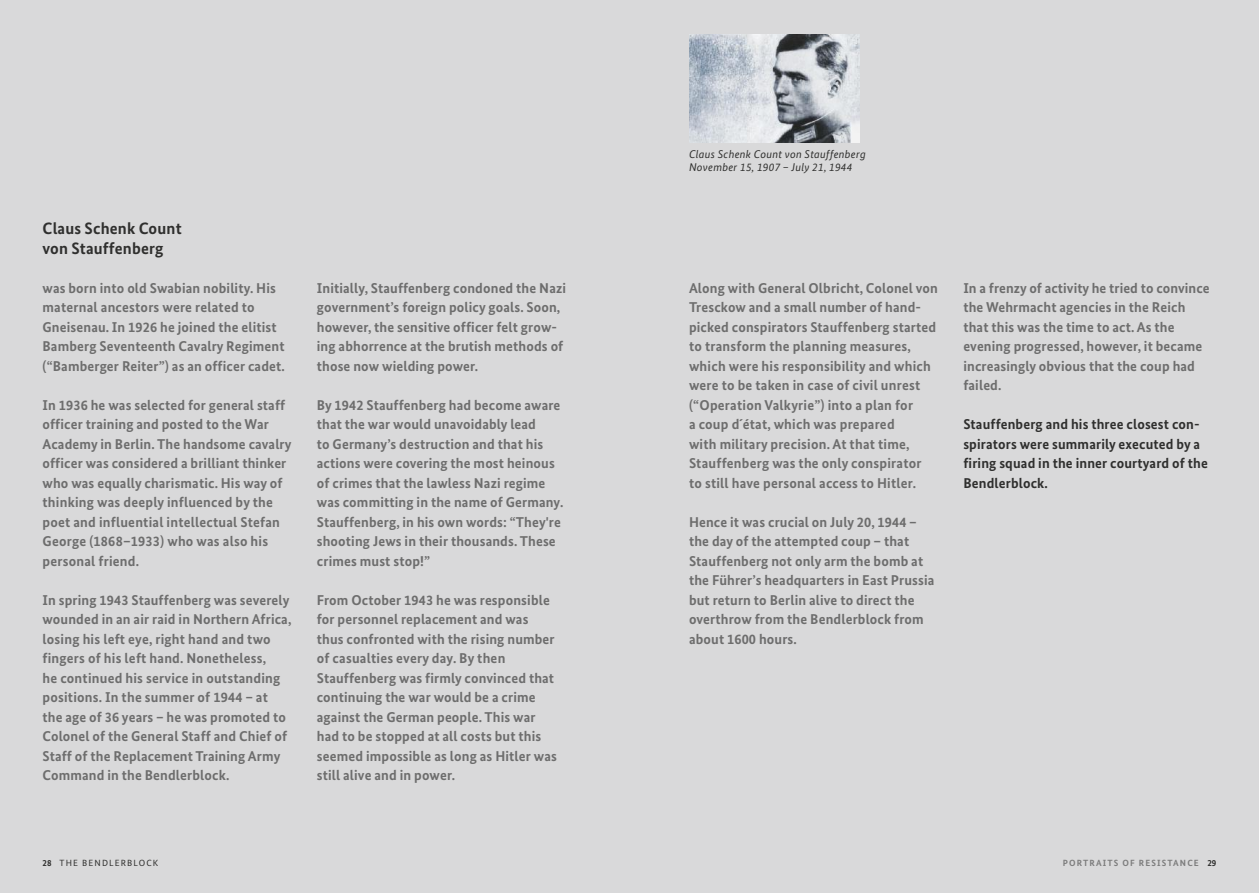
<style>
.page{position:relative;width:1259px;height:893px;background:#d9d9da}
.page>*{position:absolute;margin:0;border:0;box-sizing:border-box;transform-origin:0 0}
.t1{font:700 16.5px/19.5px "Bundes Sans";letter-spacing:.01em;color:#2f2f2e}
.t2{font:700 14.25px/19.5px "Bundes Sans";letter-spacing:.01em;color:#6d6d6d}
.t3{font:700 14.25px/19.5px "Bundes Sans";letter-spacing:.01em;color:#2f2f2e}
.t4{font:italic 11.25px/13.5px "Bundes Sans";letter-spacing:.025em;color:#2f2f2e}
.t5{font:700 9px "Bundes Sans";letter-spacing:.125em;color:#7d7d7d}
.t6{font:9px "Bundes Sans";letter-spacing:.125em;color:#2f2f2e}
.s1{font-weight:700}
.s2{color:#2f2f2e}
</style>
<div class="page">
<img style="left:689px;top:34px;width:170px;height:108px">
<p class="t1" style="left:43px;top:220px;width:141px">Claus Schenk Count von Stauffenberg</p>
<p class="t2" style="left:43px;top:279px;width:244px">was born into old Swabian nobility. His maternal ancestors were related to Gneisenau. In 1926 he joined the elitist Bamberg Seventeenth Cavalry Regiment (“Bamberger Reiter”) as an officer cadet.</p>
<p class="t2" style="left:43px;top:396px;width:250px">In 1936 he was selected for general staff officer training and posted to the War Academy in Berlin. The handsome cavalry officer was considered a brilliant thinker who was equally charismatic. His way of thinking was deeply influenced by the poet and influential intellectual Stefan George (1868–1933) who was also his personal friend.</p>
<p class="t2" style="left:42px;top:591px;width:250px">In spring 1943 Stauffenberg was severely wounded in an air raid in Northern Africa, losing his left eye, right hand and two fingers of his left hand. Nonetheless,<br>he continued his service in outstanding positions. In the summer of 1944 – at the age of 36 years – he was promoted to Colonel of the General Staff and Chief of Staff of the Replacement Training Army Command in the Bendlerblock.</p>
<p class="t2" style="left:317px;top:279px;width:251px">Initially, Stauffenberg condoned the Nazi government’s foreign policy goals. Soon, however, the sensitive officer felt grow&shy;ing abhorrence at the brutish methods of those now wielding power.</p>
<p class="t2" style="left:317px;top:396px;width:248px">By 1942 Stauffenberg had become aware that the war would unavoidably lead<br>to Germany’s destruction and that his actions were covering the most heinous of crimes that the lawless Nazi regime was committing in the name of Germany.<br>Stauffenberg, in his own words: “They're shooting Jews in their thousands. These crimes must stop!”</p>
<p class="t2" style="left:317px;top:591px;width:242px">From October 1943 he was responsible for personnel replacement and was thus confronted with the rising number of casualties every day. By then Stauffenberg was firmly convinced that continuing the war would be a crime against the German people. This war had to be stopped at all costs but this seemed impossible as long as Hitler was still alive and in power.</p>
<p class="t4" style="left:689px;top:148px;width:178px">Claus Schenk Count von Stauffenberg<br>November 15, 1907 – July 21, 1944</p>
<p class="t2" style="left:689px;top:279px;width:250px">Along with General Olbricht, Colonel von Tresckow and a small number of hand&shy;picked conspirators Stauffenberg started to transform the planning measures, which were his responsibility and which were to be taken in case of civil unrest (“Operation Valkyrie”) into a plan for<br>a coup d´état, which was prepared<br>with military precision. At that time, Stauffenberg was the only conspirator to still have personal access to Hitler.</p>
<p class="t2" style="left:689px;top:513px;width:247px">Hence it was crucial on July 20, 1944 – the day of the attempted coup – that Stauffenberg not only arm the bomb at the Führer’s headquarters in East Prussia but return to Berlin alive to direct the overthrow from the Bendlerblock from about 1600 hours.</p>
<p class="t2" style="left:963px;top:279px;width:248px">In a frenzy of activity he tried to convince the Wehrmacht agencies in the Reich that this was the time to act. As the evening progressed, however, it became increasingly obvious that the coup had failed.</p>
<p class="t3" style="left:963px;top:416px;width:246px">Stauffenberg and his three closest con&shy;spirators were summarily executed by a firing squad in the inner courtyard of the Bendlerblock.</p>
<p class="t6" style="left:43px;top:859px;width:117px"><span class="s1">28</span> THE BENDLERBLOCK</p>
<p class="t5" style="left:1063px;top:859px;width:155px">PORTRAITS OF RESISTANCE <span class="s2">29</span></p>
</div>
